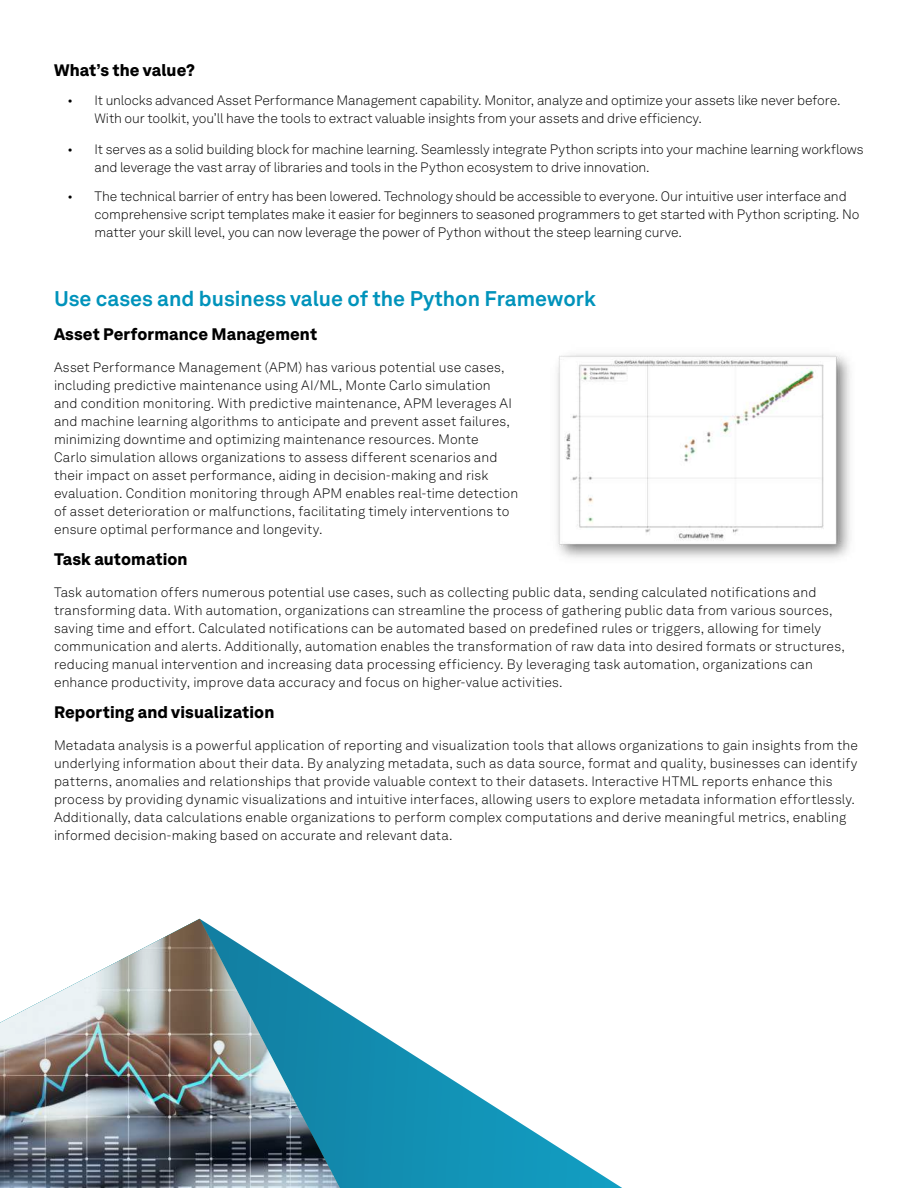
<style>
.page{position:relative;width:918px;height:1188px;background:#fff}
.page>*{position:absolute;margin:0;border:0;box-sizing:border-box;transform-origin:0 0}
.t1{font:700 21px "Hexagon Akkurat";color:#0093bb}
.t2{font:900 16.5px "Hexagon Akkurat";letter-spacing:.005em;color:#000}
.t3{font:300 13.5px/18px "Hexagon Akkurat";letter-spacing:.005em;color:#000}
</style>
<div class="page">
<img style="left:557px;top:354px;width:293px;height:204px">
<svg style="left:341px;top:1009px;width:281px;height:179px"></svg>
<img style="left:0;top:919px;width:341px;height:269px">
<p class="t2" style="left:54px;top:57px;width:142px">What’s the value?</p>
<p class="t3" style="left:94px;top:91px;width:748px;text-indent:-27px">• It unlocks advanced Asset Performance Management capability. Monitor, analyze and optimize your assets like never before.<br>With our toolkit, you’ll have the tools to extract valuable insights from your assets and drive efficiency.</p>
<p class="t3" style="left:94px;top:140px;width:771px;text-indent:-27px">• It serves as a solid building block for machine learning. Seamlessly integrate Python scripts into your machine learning workflows and leverage the vast array of libraries and tools in the Python ecosystem to drive innovation.</p>
<p class="t3" style="left:94px;top:187px;width:766px;text-indent:-27px">• The technical barrier of entry has been lowered. Technology should be accessible to everyone. Our intuitive user interface and comprehensive script templates make it easier for beginners to seasoned programmers to get started with Python scripting. No matter your skill level, you can now leverage the power of Python without the steep learning curve.</p>
<h1 class="t1" style="left:54px;top:282px;width:544px">Use cases and business value of the Python Framework</h1>
<p class="t2" style="left:54px;top:321px;width:265px">Asset Performance Management</p>
<p class="t3" style="left:54px;top:358px;width:466px">Asset Performance Management (APM) has various potential use cases, including predictive maintenance using AI/ML, Monte Carlo simulation<br>and condition monitoring. With predictive maintenance, APM leverages AI and machine learning algorithms to anticipate and prevent asset failures, minimizing downtime and optimizing maintenance resources. Monte<br>Carlo simulation allows organizations to assess different scenarios and their impact on asset performance, aiding in decision-making and risk evaluation. Condition monitoring through APM enables real-time detection of asset deterioration or malfunctions, facilitating timely interventions to ensure optimal performance and longevity.</p>
<p class="t2" style="left:54px;top:546px;width:135px">Task automation</p>
<p class="t3" style="left:54px;top:583px;width:792px">Task automation offers numerous potential use cases, such as collecting public data, sending calculated notifications and transforming data. With automation, organizations can streamline the process of gathering public data from various sources, saving time and effort. Calculated notifications can be automated based on predefined rules or triggers, allowing for timely communication and alerts. Additionally, automation enables the transformation of raw data into desired formats or structures, reducing manual intervention and increasing data processing efficiency. By leveraging task automation, organizations can enhance productivity, improve data accuracy and focus on higher-value activities.</p>
<p class="t2" style="left:54px;top:699px;width:222px">Reporting and visualization</p>
<p class="t3" style="left:54px;top:736px;width:805px">Metadata analysis is a powerful application of reporting and visualization tools that allows organizations to gain insights from the underlying information about their data. By analyzing metadata, such as data source, format and quality, businesses can identify patterns, anomalies and relationships that provide valuable context to their datasets. Interactive HTML reports enhance this process by providing dynamic visualizations and intuitive interfaces, allowing users to explore metadata information effortlessly.<br>Additionally, data calculations enable organizations to perform complex computations and derive meaningful metrics, enabling informed decision-making based on accurate and relevant data.</p>
</div>
